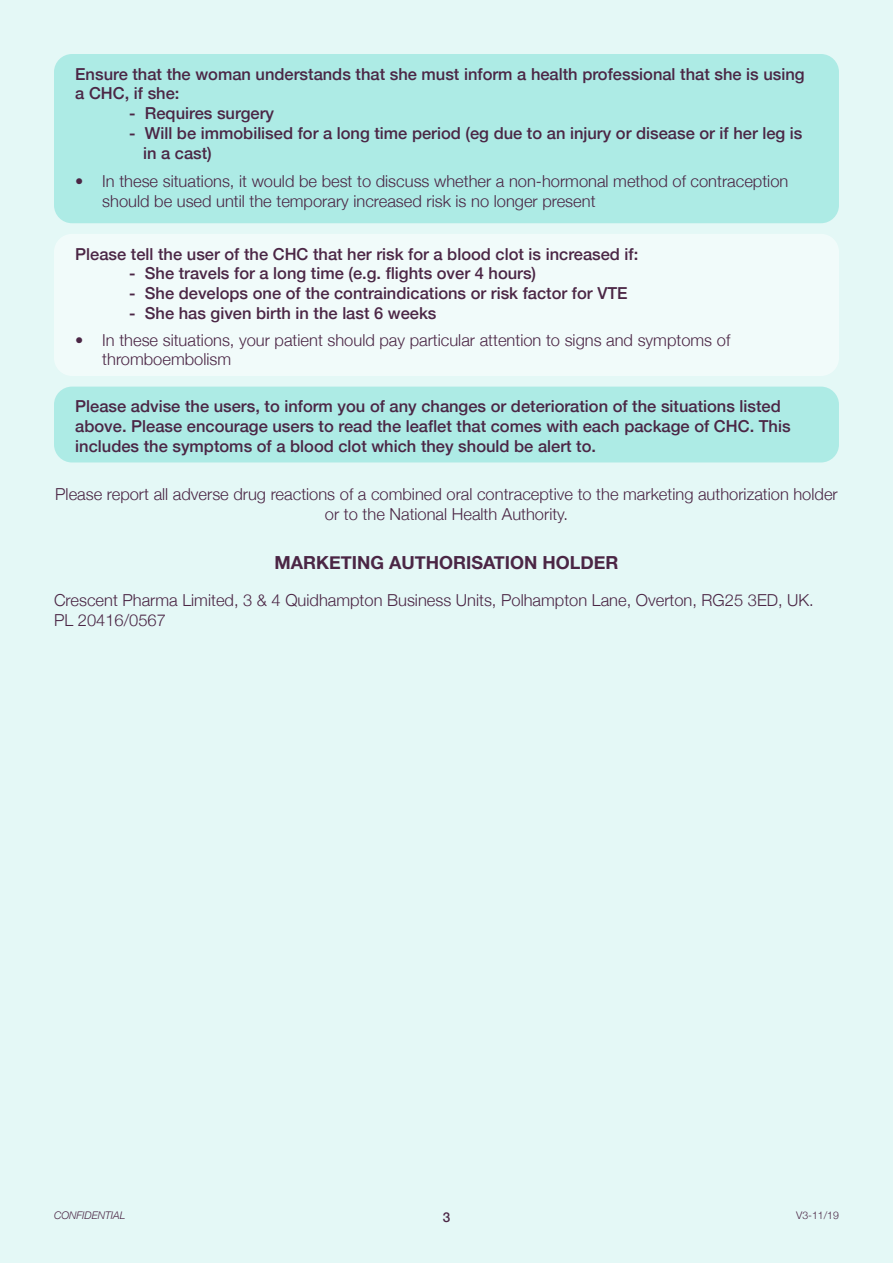
<style>
.page{position:relative;width:893px;height:1263px;background:#e4f8f6}
.page>*{position:absolute;margin:0;border:0;box-sizing:border-box;transform-origin:0 0}
.t1{font:700 18px "Helvetica Neue";color:#4b2645}
.t2{font:500 16.5px/19.8px "Helvetica Neue";color:#4b2645}
.t3{font:300 16.5px/19.8px "Helvetica Neue";color:#4b2645}
.t4{font:500 13.5px "Helvetica Neue";color:#4b2645}
.t5{font:italic 300 10.5px "Helvetica Neue";color:#4b2645}
.t6{font:300 10.5px "Helvetica Neue";color:#4b2645}
</style>
<div class="page">
<div style="left:54px;top:54px;width:785px;height:169px;background:#adebe5;border-radius:18px"></div>
<div style="left:54px;top:387px;width:785px;height:75px;background:#adebe5;border-radius:18px"></div>
<div style="left:54px;top:234px;width:785px;height:142px;background:#f1fbfa;border-radius:18px"></div>
<p class="t2" style="left:75px;top:63px;width:731px">Ensure that the woman understands that she must inform a health professional that she is using a CHC, if she:</p>
<p class="t2" style="left:129px;top:102px;width:146px">- Requires surgery</p>
<p class="t2" style="left:143px;top:122px;width:661px;text-indent:-14px">- Will be immobilised for a long time period (eg due to an injury or disease or if her leg is in a cast)</p>
<p class="t3" style="left:102px;top:171px;width:688px;text-indent:-27px">• In these situations, it would be best to discuss whether a non-hormonal method of contraception should be used until the temporary increased risk is no longer present</p>
<p class="t2" style="left:75px;top:242px;width:565px">Please tell the user of the CHC that her risk for a blood clot is increased if:</p>
<p class="t2" style="left:129px;top:262px;width:408px">- She travels for a long time (e.g. flights over 4 hours)</p>
<p class="t2" style="left:129px;top:282px;width:500px">- She develops one of the contraindications or risk factor for VTE</p>
<p class="t2" style="left:129px;top:302px;width:309px">- She has given birth in the last 6 weeks</p>
<p class="t3" style="left:102px;top:329px;width:629px;text-indent:-27px">• In these situations, your patient should pay particular attention to signs and symptoms of thromboembolism</p>
<p class="t2" style="left:75px;top:395px;width:717px">Please advise the users, to inform you of any changes or deterioration of the situations listed above. Please encourage users to read the leaflet that comes with each package of CHC. This includes the symptoms of a blood clot which they should be alert to.</p>
<p class="t3" style="left:55px;top:484px;width:784px;text-align:center">Please report all adverse drug reactions of a combined oral contraceptive to the marketing authorization holder or to the National Health Authority.</p>
<p class="t1" style="left:274px;top:548px;width:345px">MARKETING AUTHORISATION HOLDER</p>
<p class="t3" style="left:54px;top:590px;width:761px">Crescent Pharma Limited, 3 &amp; 4 Quidhampton Business Units, Polhampton Lane, Overton, RG25 3ED, UK.</p>
<p class="t3" style="left:54px;top:610px;width:113px">PL 20416/0567</p>
<p class="t5" style="left:54px;top:1207px;width:73px">CONFIDENTIAL</p>
<p class="t4" style="left:443px;top:1206px;width:9px">3</p>
<p class="t6" style="left:796px;top:1209px;width:44px">V3-11/19</p>
</div>
